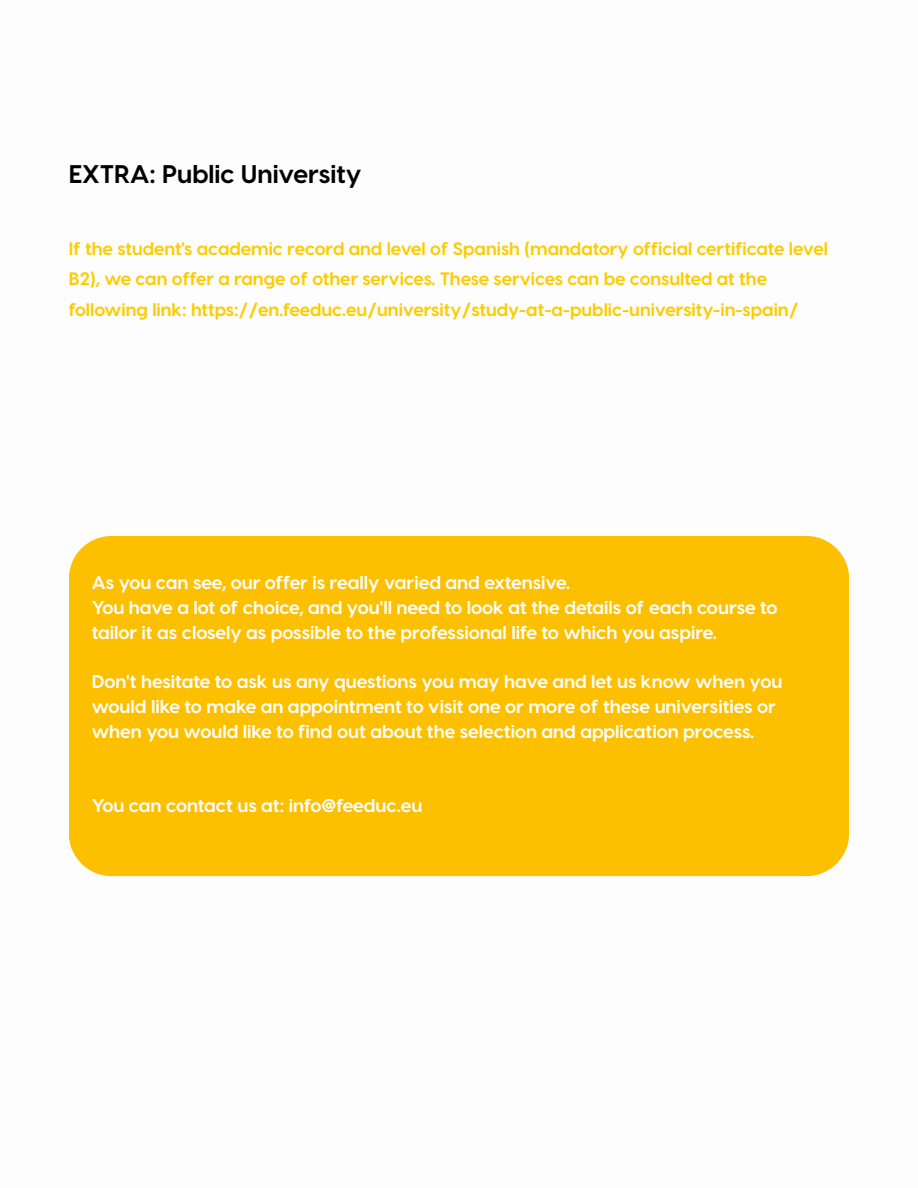
<style>
.page{position:relative;width:918px;height:1188px;background:#fff}
.page>*{position:absolute;margin:0;border:0;box-sizing:border-box;transform-origin:0 0}
.t1{font:700 25.5px "Visby CF";color:#000}
.t2{font:700 18.45px/24.8px "Visby CF";color:#fdfdfd}
.t3{font:700 18px/30.3px "Visby CF";color:#fccc00}
</style>
<div class="page">
<div style="left:69px;top:536px;width:780px;height:340px;background:#fcc000"></div>
<h1 class="t1" style="left:69px;top:157px;width:294px">EXTRA: Public University</h1>
<p class="t3" style="left:69px;top:233px;width:761px">If the student's academic record and level of Spanish (mandatory official certificate level<br>B2), we can offer a range of other services. These services can be consulted at the following link: https://en.feeduc.eu/university/study-at-a-public-university-in-spain/</p>
<p class="t2" style="left:92px;top:569px;width:480px">As you can see, our offer is really varied and extensive.</p>
<p class="t2" style="left:92px;top:594px;width:687px">You have a lot of choice, and you'll need to look at the details of each course to tailor it as closely as possible to the professional life to which you aspire.</p>
<p class="t2" style="left:92px;top:668px;width:692px">Don't hesitate to ask us any questions you may have and let us know when you would like to make an appointment to visit one or more of these universities or when you would like to find out about the selection and application process.</p>
<p class="t2" style="left:92px;top:792px;width:332px">You can contact us at: info@feeduc.eu</p>
</div>
